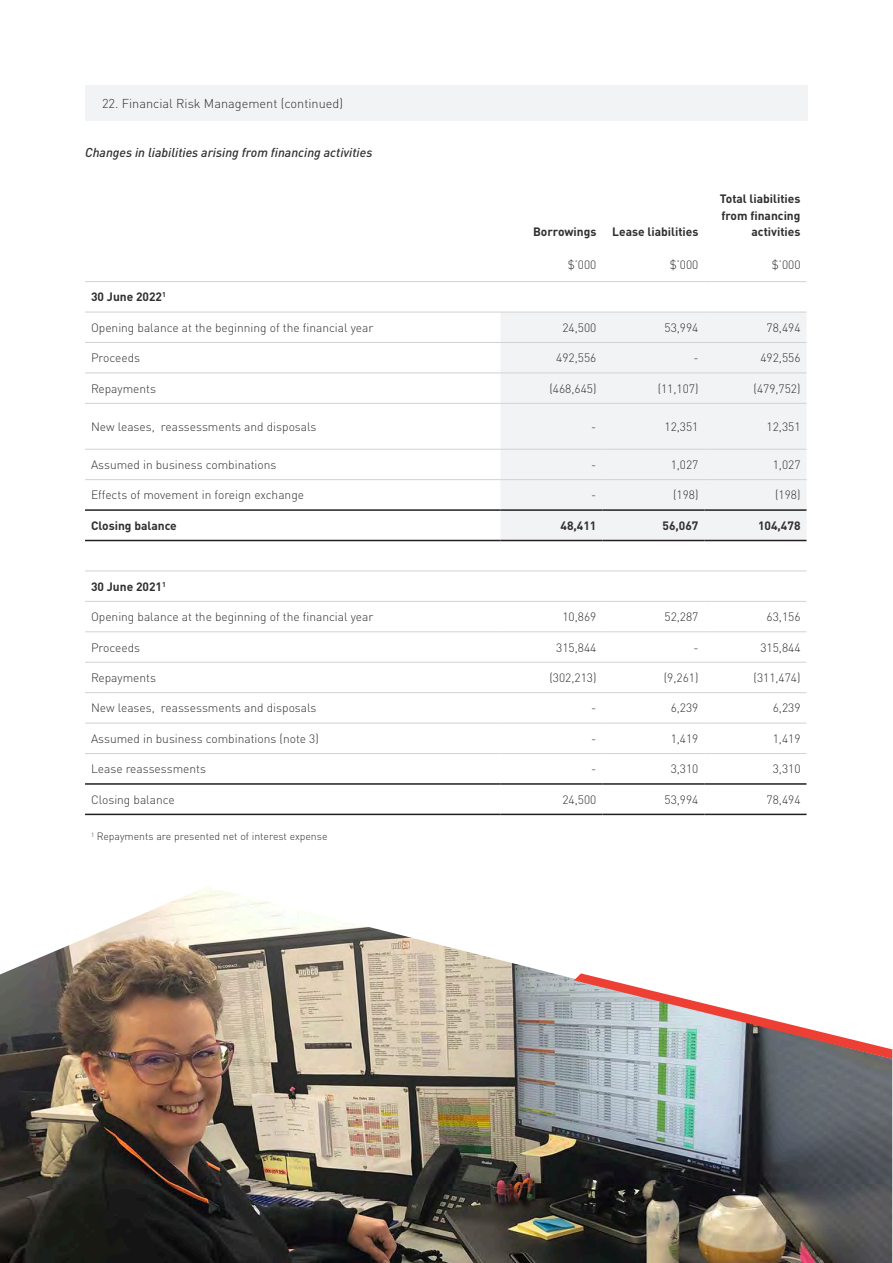
<style>
.page{position:relative;width:893px;height:1263px;background:#fff}
.page>*{position:absolute;margin:0;border:0;box-sizing:border-box;transform-origin:0 0}
.H7_i{font:italic 500 12.75px "DIN Pro";color:#312f30}
.Body_Text{font:300 12.75px "DIN Pro";color:#312f30}
.Table_body{font:300 12px "DIN Pro";color:#312f30}
.Table_Numbers{font:300 12px "DIN Pro";color:#312f30}
.Column_Heading{font:700 12px/16.5px "DIN Pro";color:#312f30;text-align:right}
.Table_Heading{font:700 12px "DIN Pro";color:#312f30}
.Table_Numbers-2{font:700 12px "DIN Pro";color:#312f30}
.Table_body-2{font:700 12px "DIN Pro";color:#312f30}
.Table_Footnote{font:300 10.5px "DIN Pro";color:#312f30}
</style>
<div class="page">
<div style="left:500px;top:313px;width:306px;height:227px;background:#f2f3f4"></div>
<hr style="left:85px;top:281px;width:415px;height:1px;background:#d1d2d4">
<hr style="left:500px;top:281px;width:102px;height:1px;background:#d1d2d4">
<hr style="left:602px;top:281px;width:102px;height:1px;background:#d1d2d4">
<hr style="left:704px;top:281px;width:102px;height:1px;background:#d1d2d4">
<hr style="left:85px;top:312px;width:415px;height:1px;background:#d1d2d4">
<hr style="left:500px;top:312px;width:102px;height:1px;background:#d1d2d4">
<hr style="left:602px;top:312px;width:102px;height:1px;background:#d1d2d4">
<hr style="left:704px;top:312px;width:102px;height:1px;background:#d1d2d4">
<hr style="left:85px;top:570px;width:415px;height:1px;background:#d1d2d4">
<hr style="left:500px;top:570px;width:102px;height:1px;background:#d1d2d4">
<hr style="left:602px;top:570px;width:102px;height:1px;background:#d1d2d4">
<hr style="left:704px;top:570px;width:102px;height:1px;background:#d1d2d4">
<hr style="left:85px;top:601px;width:415px;height:1px;background:#d1d2d4">
<hr style="left:500px;top:601px;width:102px;height:1px;background:#d1d2d4">
<hr style="left:602px;top:601px;width:102px;height:1px;background:#d1d2d4">
<hr style="left:704px;top:601px;width:102px;height:1px;background:#d1d2d4">
<hr style="left:85px;top:814px;width:415px;height:1px;background:#231f20">
<hr style="left:500px;top:814px;width:102px;height:1px;background:#231f20">
<hr style="left:602px;top:814px;width:102px;height:1px;background:#231f20">
<hr style="left:704px;top:814px;width:102px;height:1px;background:#231f20">
<hr style="left:85px;top:509px;width:415px;height:2px;background:#231f20">
<hr style="left:500px;top:509px;width:102px;height:2px;background:#231f20">
<hr style="left:602px;top:509px;width:102px;height:2px;background:#231f20">
<hr style="left:704px;top:509px;width:102px;height:2px;background:#231f20">
<hr style="left:85px;top:540px;width:415px;height:1px;background:#231f20">
<hr style="left:500px;top:540px;width:102px;height:1px;background:#231f20">
<hr style="left:602px;top:540px;width:102px;height:1px;background:#231f20">
<hr style="left:704px;top:540px;width:102px;height:1px;background:#231f20">
<hr style="left:85px;top:753px;width:415px;height:1px;background:#d1d2d4">
<hr style="left:500px;top:753px;width:102px;height:1px;background:#d1d2d4">
<hr style="left:602px;top:753px;width:102px;height:1px;background:#d1d2d4">
<hr style="left:704px;top:753px;width:102px;height:1px;background:#d1d2d4">
<hr style="left:85px;top:783px;width:415px;height:2px;background:#231f20">
<hr style="left:500px;top:783px;width:102px;height:2px;background:#231f20">
<hr style="left:602px;top:783px;width:102px;height:2px;background:#231f20">
<hr style="left:704px;top:783px;width:102px;height:2px;background:#231f20">
<hr style="left:85px;top:372px;width:415px;height:1px;background:#d1d2d4">
<hr style="left:500px;top:372px;width:102px;height:1px;background:#d1d2d4">
<hr style="left:602px;top:372px;width:102px;height:1px;background:#d1d2d4">
<hr style="left:704px;top:372px;width:102px;height:1px;background:#d1d2d4">
<hr style="left:85px;top:662px;width:415px;height:1px;background:#d1d2d4">
<hr style="left:500px;top:662px;width:102px;height:1px;background:#d1d2d4">
<hr style="left:602px;top:662px;width:102px;height:1px;background:#d1d2d4">
<hr style="left:704px;top:662px;width:102px;height:1px;background:#d1d2d4">
<hr style="left:85px;top:342px;width:415px;height:1px;background:#d1d2d4">
<hr style="left:500px;top:342px;width:102px;height:1px;background:#d1d2d4">
<hr style="left:602px;top:342px;width:102px;height:1px;background:#d1d2d4">
<hr style="left:704px;top:342px;width:102px;height:1px;background:#d1d2d4">
<hr style="left:85px;top:631px;width:415px;height:1px;background:#d1d2d4">
<hr style="left:500px;top:631px;width:102px;height:1px;background:#d1d2d4">
<hr style="left:602px;top:631px;width:102px;height:1px;background:#d1d2d4">
<hr style="left:704px;top:631px;width:102px;height:1px;background:#d1d2d4">
<hr style="left:85px;top:403px;width:415px;height:1px;background:#d1d2d4">
<hr style="left:500px;top:403px;width:102px;height:1px;background:#d1d2d4">
<hr style="left:602px;top:403px;width:102px;height:1px;background:#d1d2d4">
<hr style="left:704px;top:403px;width:102px;height:1px;background:#d1d2d4">
<hr style="left:85px;top:692px;width:415px;height:1px;background:#d1d2d4">
<hr style="left:500px;top:692px;width:102px;height:1px;background:#d1d2d4">
<hr style="left:602px;top:692px;width:102px;height:1px;background:#d1d2d4">
<hr style="left:704px;top:692px;width:102px;height:1px;background:#d1d2d4">
<hr style="left:85px;top:449px;width:415px;height:1px;background:#d1d2d4">
<hr style="left:500px;top:449px;width:102px;height:1px;background:#d1d2d4">
<hr style="left:602px;top:449px;width:102px;height:1px;background:#d1d2d4">
<hr style="left:704px;top:449px;width:102px;height:1px;background:#d1d2d4">
<hr style="left:85px;top:723px;width:415px;height:1px;background:#d1d2d4">
<hr style="left:500px;top:723px;width:102px;height:1px;background:#d1d2d4">
<hr style="left:602px;top:723px;width:102px;height:1px;background:#d1d2d4">
<hr style="left:704px;top:723px;width:102px;height:1px;background:#d1d2d4">
<hr style="left:85px;top:479px;width:415px;height:1px;background:#d1d2d4">
<hr style="left:500px;top:479px;width:102px;height:1px;background:#d1d2d4">
<hr style="left:602px;top:479px;width:102px;height:1px;background:#d1d2d4">
<hr style="left:704px;top:479px;width:102px;height:1px;background:#d1d2d4">
<div style="left:85px;top:85px;width:723px;height:35px;background:#f2f3f4"></div>
<img style="left:0;top:887px;width:892px;height:376px">
<svg style="left:574px;top:973px;width:318px;height:86px"></svg>
<p class="Body_Text" style="left:102px;top:93px;width:243px">22. Financial Risk Management (continued)</p>
<p class="H7_i" style="left:85px;top:142px;width:289px">Changes in liabilities arising from financing activities</p>
<p class="Column_Heading" style="left:533px;top:222px;width:65px">Borrowings</p>
<p class="Column_Heading" style="left:612px;top:222px;width:88px">Lease liabilities</p>
<p class="Column_Heading" style="left:720px;top:189px;width:82px">Total liabilities from financing activities</p>
<p class="Table_Numbers" style="left:568px;top:255px;width:30px">$’000</p>
<p class="Table_Numbers" style="left:670px;top:255px;width:30px">$’000</p>
<p class="Table_Numbers" style="left:772px;top:255px;width:30px">$’000</p>
<p class="Table_Heading" style="left:91px;top:287px;width:76px">30 June 2022<sup>1</sup></p>
<p class="Table_body" style="left:91px;top:318px;width:284px">Opening balance at the beginning of the financial year</p>
<p class="Table_Numbers" style="left:562px;top:318px;width:35px">24,500</p>
<p class="Table_Numbers" style="left:664px;top:318px;width:35px">53,994</p>
<p class="Table_Numbers" style="left:767px;top:318px;width:35px">78,494</p>
<p class="Table_body" style="left:91px;top:349px;width:51px">Proceeds</p>
<p class="Table_Numbers" style="left:556px;top:349px;width:42px">492,556</p>
<p class="Table_Numbers" style="left:693px;top:349px;width:7px">-</p>
<p class="Table_Numbers" style="left:760px;top:349px;width:42px">492,556</p>
<p class="Table_body" style="left:91px;top:379px;width:66px">Repayments</p>
<p class="Table_Numbers" style="left:549px;top:379px;width:48px">(468,645)</p>
<p class="Table_Numbers" style="left:658px;top:379px;width:42px">(11,107)</p>
<p class="Table_Numbers" style="left:754px;top:379px;width:48px">(479,752)</p>
<p class="Table_body" style="left:91px;top:417px;width:227px">New leases, reassessments and disposals</p>
<p class="Table_Numbers" style="left:591px;top:417px;width:7px">-</p>
<p class="Table_Numbers" style="left:664px;top:417px;width:35px">12,351</p>
<p class="Table_Numbers" style="left:767px;top:417px;width:35px">12,351</p>
<p class="Table_body" style="left:91px;top:455px;width:187px">Assumed in business combinations</p>
<p class="Table_Numbers" style="left:591px;top:455px;width:7px">-</p>
<p class="Table_Numbers" style="left:671px;top:455px;width:29px">1,027</p>
<p class="Table_Numbers" style="left:773px;top:455px;width:29px">1,027</p>
<p class="Table_body" style="left:91px;top:486px;width:215px">Effects of movement in foreign exchange</p>
<p class="Table_Numbers" style="left:591px;top:486px;width:7px">-</p>
<p class="Table_Numbers" style="left:673px;top:486px;width:27px">(198)</p>
<p class="Table_Numbers" style="left:775px;top:486px;width:27px">(198)</p>
<p class="Table_body-2" style="left:91px;top:515px;width:87px">Closing balance</p>
<p class="Table_Numbers-2" style="left:560px;top:515px;width:37px">48,411</p>
<p class="Table_Numbers-2" style="left:662px;top:515px;width:37px">56,067</p>
<p class="Table_Numbers-2" style="left:758px;top:515px;width:44px">104,478</p>
<p class="Table_Heading" style="left:91px;top:576px;width:76px">30 June 2021<sup>1</sup></p>
<p class="Table_body" style="left:91px;top:608px;width:284px">Opening balance at the beginning of the financial year</p>
<p class="Table_Numbers" style="left:562px;top:608px;width:35px">10,869</p>
<p class="Table_Numbers" style="left:664px;top:608px;width:35px">52,287</p>
<p class="Table_Numbers" style="left:767px;top:608px;width:35px">63,156</p>
<p class="Table_body" style="left:91px;top:638px;width:51px">Proceeds</p>
<p class="Table_Numbers" style="left:556px;top:638px;width:42px">315,844</p>
<p class="Table_Numbers" style="left:693px;top:638px;width:7px">-</p>
<p class="Table_Numbers" style="left:760px;top:638px;width:42px">315,844</p>
<p class="Table_body" style="left:91px;top:668px;width:66px">Repayments</p>
<p class="Table_Numbers" style="left:549px;top:668px;width:48px">(302,213)</p>
<p class="Table_Numbers" style="left:664px;top:668px;width:36px">(9,261)</p>
<p class="Table_Numbers" style="left:754px;top:668px;width:48px">(311,474)</p>
<p class="Table_body" style="left:91px;top:699px;width:227px">New leases, reassessments and disposals</p>
<p class="Table_Numbers" style="left:591px;top:699px;width:7px">-</p>
<p class="Table_Numbers" style="left:671px;top:699px;width:29px">6,239</p>
<p class="Table_Numbers" style="left:773px;top:699px;width:29px">6,239</p>
<p class="Table_body" style="left:91px;top:729px;width:229px">Assumed in business combinations (note 3)</p>
<p class="Table_Numbers" style="left:591px;top:729px;width:7px">-</p>
<p class="Table_Numbers" style="left:671px;top:729px;width:29px">1,419</p>
<p class="Table_Numbers" style="left:773px;top:729px;width:29px">1,419</p>
<p class="Table_body" style="left:91px;top:760px;width:116px">Lease reassessments</p>
<p class="Table_Numbers" style="left:591px;top:760px;width:7px">-</p>
<p class="Table_Numbers" style="left:671px;top:760px;width:29px">3,310</p>
<p class="Table_Numbers" style="left:773px;top:760px;width:29px">3,310</p>
<p class="Table_body" style="left:91px;top:790px;width:85px">Closing balance</p>
<p class="Table_Numbers" style="left:562px;top:790px;width:35px">24,500</p>
<p class="Table_Numbers" style="left:664px;top:790px;width:35px">53,994</p>
<p class="Table_Numbers" style="left:767px;top:790px;width:35px">78,494</p>
<p class="Table_Footnote" style="left:91px;top:828px;width:238px"><sup>1</sup> Repayments are presented net of interest expense</p>
</div>
